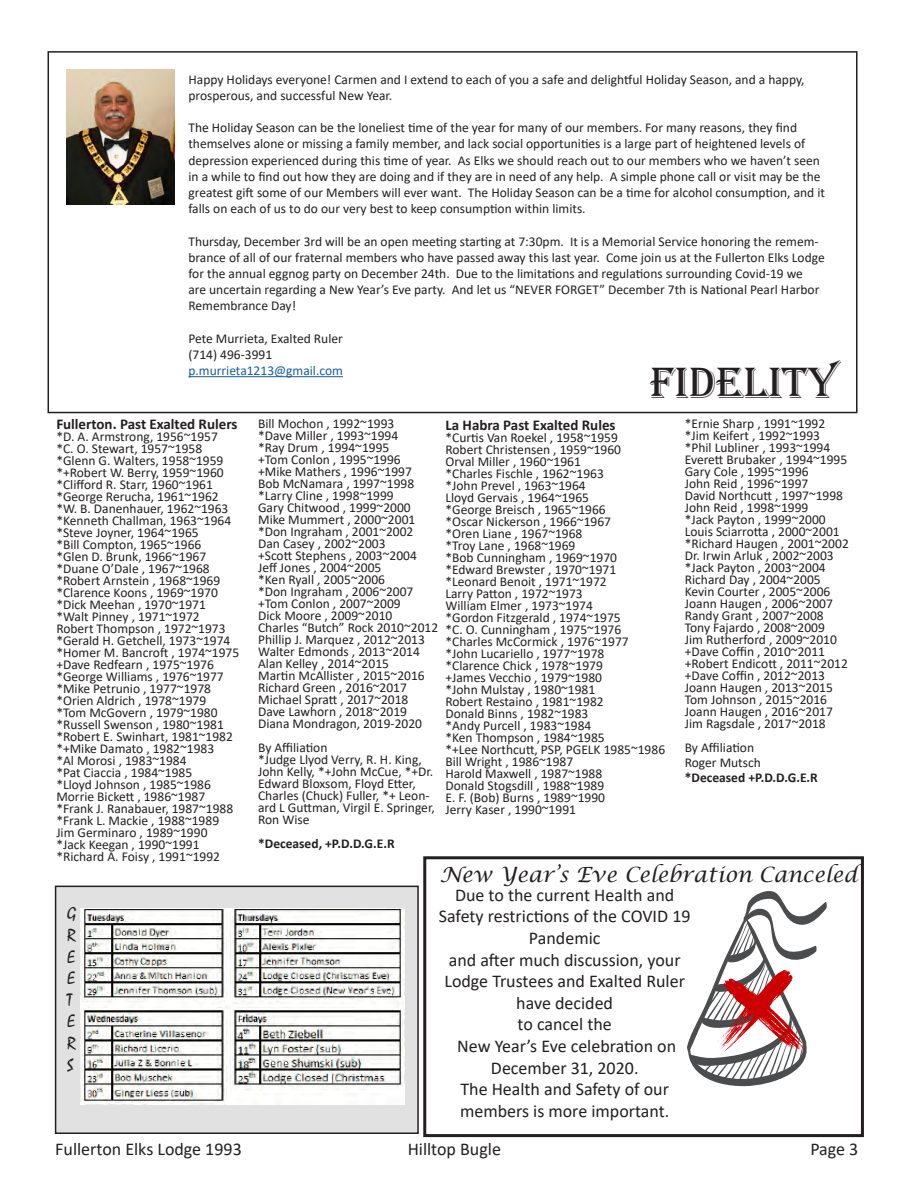
<style>
.page{position:relative;width:918px;height:1188px;background:#fff}
.page>*{position:absolute;margin:0;border:0;box-sizing:border-box;transform-origin:0 0}
.t1{font:45px "Algerian";color:#231f20}
.t2{font:italic 21px "Lucida Calligraphy";color:#231f20}
.t3{font:18px/21.6px "Calibri";color:#231f20;text-align:center}
.t4{font:18px/21.6px "Mistral";color:#231f20}
.t5{font:700 15px "Calibri";color:#231f20}
.t6{font:13.5px/12px "Calibri";color:#231f20}
.t7{font:700 13.5px "Calibri";color:#231f20}
.t8{font:13.5px "Calibri";color:#175d9e}
</style>
<div class="page">
<div style="left:56px;top:886px;width:362px;height:247px;background:#e1e1e1"></div>
<div style="left:55px;top:886px;width:364px;height:248px;border:2px solid #231f20"></div>
<div style="left:48px;top:51px;width:810px;height:362px;border:2px solid #231f20"></div>
<img style="left:66px;top:70px;width:108px;height:135px">
<img style="left:81px;top:909px;width:324px;height:196px">
<hr style="left:188px;top:376px;width:155px;height:1px;background:#175d9e">
<svg style="left:687px;top:891px;width:140px;height:195px"></svg>
<div style="left:423px;top:856px;width:441px;height:281px;border:3px solid #231f20"></div>
<p class="t6" style="left:188px;top:71px;width:618px;line-height:16.2px">Happy Holidays everyone! Carmen and I extend to each of you a safe and delightful Holiday Season, and a happy, prosperous, and successful New Year.</p>
<p class="t6" style="left:188px;top:119px;width:638px;line-height:16.2px">The Holiday Season can be the loneliest time of the year for many of our members. For many reasons, they find themselves alone or missing a family member, and lack social opportunities is a large part of heightened levels of depression experienced during this time of year. As Elks we should reach out to our members who we haven’t seen in a while to find out how they are doing and if they are in need of any help. A simple phone call or visit may be the greatest gift some of our Members will ever want. The Holiday Season can be a time for alcohol consumption, and it falls on each of us to do our very best to keep consumption within limits.</p>
<p class="t6" style="left:188px;top:233px;width:638px;line-height:16.2px">Thursday, December 3rd will be an open meeting starting at 7:30pm. It is a Memorial Service honoring the remem&shy;brance of all of our fraternal members who have passed away this last year. Come join us at the Fullerton Elks Lodge for the annual eggnog party on December 24th. Due to the limitations and regulations surrounding Covid-19 we<br>are uncertain regarding a New Year’s Eve party. And let us “NEVER FORGET” December 7th is National Pearl Harbor Remembrance Day!</p>
<p class="t6" style="left:188px;top:330px;width:156px;line-height:16.2px">Pete Murrieta, Exalted Ruler (714) 496-3991</p>
<p class="t8" style="left:188px;top:361px;width:156px">p.murrieta1213@gmail.com</p>
<h1 class="t1" style="left:650px;top:358px;width:189px">Fidelity</h1>
<p class="t5" style="left:56px;top:413px;width:183px">Fullerton. Past Exalted Rulers</p>
<p class="t6" style="left:56px;top:430px;width:185px">*D. A. Armstrong, 1956~1957<br>*C. O. Stewart, 1957~1958 *Glenn G. Walters, 1958~1959 *+Robert W. Berry, 1959~1960 *Clifford R. Starr, 1960~1961 *George Rerucha, 1961~1962 *W. B. Danenhauer, 1962~1963 *Kenneth Challman, 1963~1964 *Steve Joyner, 1964~1965<br>*Bill Compton, 1965~1966<br>*Glen D. Brunk, 1966~1967 *Duane O’Dale , 1967~1968 *Robert Arnstein , 1968~1969 *Clarence Koons , 1969~1970 *Dick Meehan , 1970~1971 *Walt Pinney , 1971~1972<br>Robert Thompson , 1972~1973 *Gerald H. Getchell, 1973~1974 *Homer M. Bancroft , 1974~1975 +Dave Redfearn , 1975~1976 *George Williams , 1976~1977 *Mike Petrunio , 1977~1978 *Orien Aldrich , 1978~1979 *Tom McGovern , 1979~1980 *Russell Swenson , 1980~1981 *Robert E. Swinhart, 1981~1982 *+Mike Damato , 1982~1983<br>*Al Morosi , 1983~1984<br>*Pat Ciaccia , 1984~1985<br>*Lloyd Johnson , 1985~1986<br>Morrie Bickett , 1986~1987 *Frank J. Ranabauer, 1987~1988 *Frank L. Mackie , 1988~1989<br>Jim Germinaro , 1989~1990 *Jack Keegan , 1990~1991 *Richard A. Foisy , 1991~1992</p>
<h3 class="t4" style="left:67px;top:903px;width:10px">G<br>R<br>E<br>E<br>T<br>E<br>R<br>S</h3>
<p class="t6" style="left:258px;top:417px;width:182px">Bill Mochon , 1992~1993<br>*Dave Miller , 1993~1994<br>*Ray Drum , 1994~1995<br>+Tom Conlon , 1995~1996<br>+Mike Mathers , 1996~1997<br>Bob McNamara , 1997~1998 *Larry Cline , 1998~1999<br>Gary Chitwood , 1999~2000<br>Mike Mummert , 2000~2001 *Don Ingraham , 2001~2002<br>Dan Casey , 2002~2003<br>+Scott Stephens , 2003~2004<br>Jeff Jones , 2004~2005<br>*Ken Ryall , 2005~2006<br>*Don Ingraham , 2006~2007 +Tom Conlon , 2007~2009<br>Dick Moore , 2009~2010<br>Charles “Butch” Rock 2010~2012<br>Phillip J. Marquez , 2012~2013<br>Walter Edmonds , 2013~2014<br>Alan Kelley , 2014~2015<br>Martin McAllister , 2015~2016<br>Richard Green , 2016~2017<br>Michael Spratt , 2017~2018<br>Dave Lawhorn , 2018~2019<br>Diana Mondragon, 2019-2020</p>
<p class="t6" style="left:258px;top:741px;width:178px">By Affiliation<br>*Judge Llyod Verry, R. H. King,<br>John Kelly, *+John McCue, *+Dr.<br>Edward Bloxsom, Floyd Etter,<br>Charles (Chuck) Fuller, *+ Leon&shy;ard L Guttman, Virgil E. Springer,<br>Ron Wise</p>
<p class="t7" style="left:258px;top:834px;width:138px">*Deceased, +P.D.D.G.E.R</p>
<p class="t5" style="left:445px;top:414px;width:172px">La Habra Past Exalted Rules</p>
<p class="t6" style="left:445px;top:431px;width:221px">*Curtis Van Roekel , 1958~1959<br>Robert Christensen , 1959~1960<br>Orval Miller , 1960~1961<br>*Charles Fischle , 1962~1963<br>*John Prevel , 1963~1964<br>Lloyd Gervais , 1964~1965<br>*George Breisch , 1965~1966<br>*Oscar Nickerson , 1966~1967<br>*Oren Liane , 1967~1968<br>*Troy Lane , 1968~1969<br>*Bob Cunningham , 1969~1970 *Edward Brewster , 1970~1971 *Leonard Benoit , 1971~1972<br>Larry Patton , 1972~1973<br>William Elmer , 1973~1974<br>*Gordon Fitzgerald , 1974~1975<br>*C. O. Cunningham , 1975~1976 *Charles McCormick , 1976~1977<br>*John Lucariello , 1977~1978<br>*Clarence Chick , 1978~1979<br>+James Vecchio , 1979~1980<br>*John Mulstay , 1980~1981<br>Robert Restaino , 1981~1982<br>Donald Binns , 1982~1983<br>*Andy Purcell , 1983~1984<br>*Ken Thompson , 1984~1985<br>*+Lee Northcutt, PSP, PGELK 1985~1986<br>Bill Wright , 1986~1987<br>Harold Maxwell , 1987~1988<br>Donald Stogsdill , 1988~1989<br>E. F. (Bob) Burns , 1989~1990<br>Jerry Kaser , 1990~1991</p>
<p class="t6" style="left:685px;top:418px;width:166px">*Ernie Sharp , 1991~1992 *Jim Keifert , 1992~1993 *Phil Lubliner , 1993~1994<br>Everett Brubaker , 1994~1995<br>Gary Cole , 1995~1996<br>John Reid , 1996~1997<br>David Northcutt , 1997~1998<br>John Reid , 1998~1999<br>*Jack Payton , 1999~2000<br>Louis Sciarrotta , 2000~2001 *Richard Haugen , 2001~2002<br>Dr. Irwin Arluk , 2002~2003 *Jack Payton , 2003~2004<br>Richard Day , 2004~2005<br>Kevin Courter , 2005~2006<br>Joann Haugen , 2006~2007<br>Randy Grant , 2007~2008<br>Tony Fajardo , 2008~2009<br>Jim Rutherford , 2009~2010 +Dave Coffin , 2010~2011 +Robert Endicott , 2011~2012 +Dave Coffin , 2012~2013<br>Joann Haugen , 2013~2015<br>Tom Johnson , 2015~2016<br>Joann Haugen , 2016~2017<br>Jim Ragsdale , 2017~2018</p>
<p class="t6" style="left:685px;top:740px;width:78px;line-height:15px">By Affiliation<br>Roger Mutsch</p>
<p class="t7" style="left:685px;top:768px;width:135px">*Deceased +P.D.D.G.E.R</p>
<h2 class="t2" style="left:440px;top:862px;width:419px">New Year’s Eve Celebration Canceled</h2>
<p class="t3" style="left:439px;top:883px;width:253px">Due to the current Health and<br>Safety restrictions of the COVID 19<br>Pandemic<br>and after much discussion, your<br>Lodge Trustees and Exalted Ruler have decided<br>to cancel the<br>New Year’s Eve celebration on<br>December 31, 2020.<br>The Health and Safety of our members is more important.</p>
<h3 class="t3" style="left:55px;top:1137px;width:188px">Fullerton Elks Lodge 1993</h3>
<h3 class="t3" style="left:408px;top:1138px;width:95px">Hilltop Bugle</h3>
<h3 class="t3" style="left:810px;top:1138px;width:50px">Page 3</h3>
</div>
